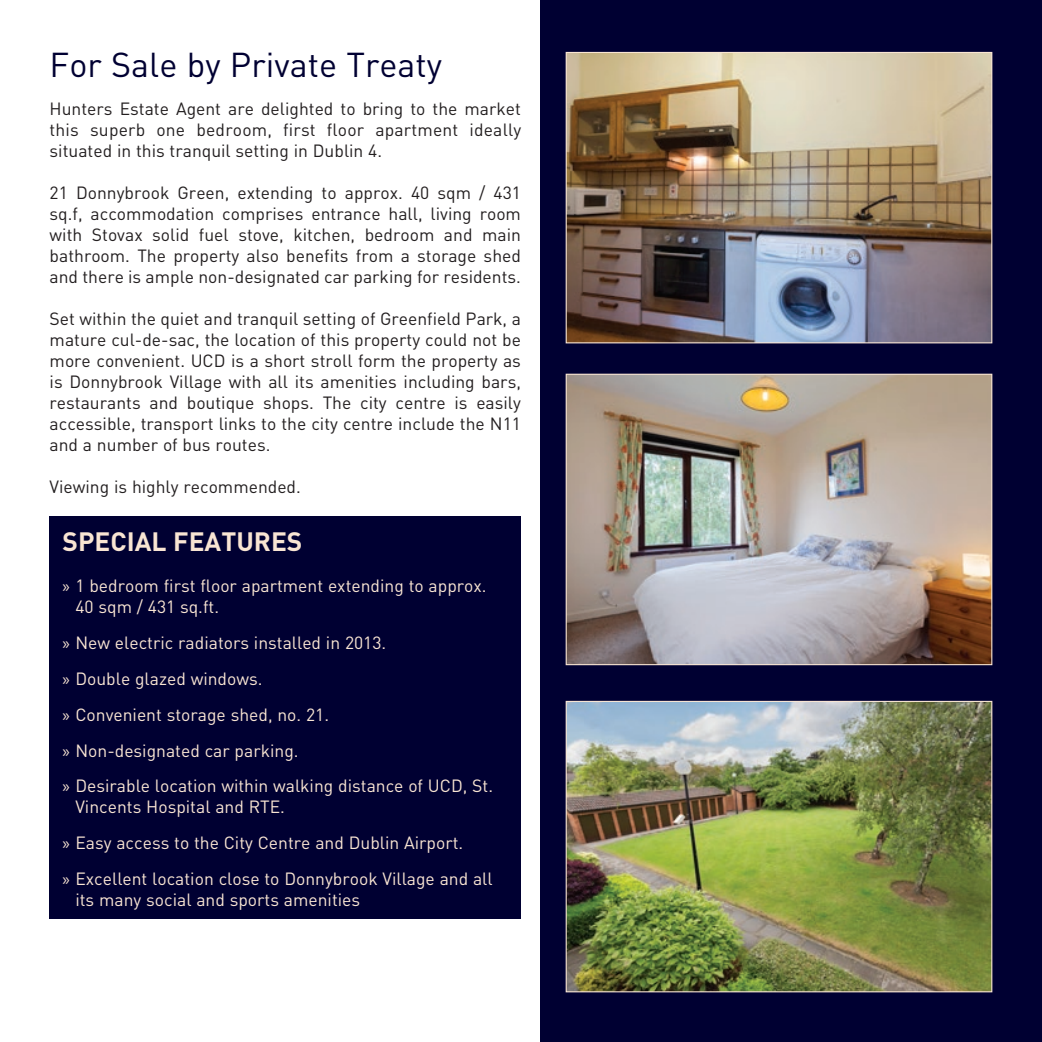
<style>
.page{position:relative;width:1042px;height:1042px;background:#fff}
.page>*{position:absolute;margin:0;border:0;box-sizing:border-box;transform-origin:0 0}
.t1{font:34.12px "DIN";color:#000032}
.t2{font:700 26.25px "DIN";color:#f9e5d3}
.t3{font:17.5px/21px "DIN";color:#231f20;text-align:justify}
.t4{font:17.5px/35.9px "DIN";color:#f9e5d3}
.s1{font-family:"Myriad Pro"}
</style>
<div class="page">
<div style="left:541px;top:0;width:501px;height:1042px;background:#000032"></div>
<div style="left:50px;top:516px;width:471px;height:403px;background:#000032"></div>
<img style="left:568px;top:703px;width:422px;height:287px">
<div style="left:566px;top:701px;width:426px;height:291px;border:1px solid #f9e5d3"></div>
<img style="left:568px;top:54px;width:422px;height:287px">
<div style="left:566px;top:52px;width:426px;height:291px;border:1px solid #f9e5d3"></div>
<img style="left:568px;top:376px;width:422px;height:287px">
<div style="left:566px;top:374px;width:426px;height:291px;border:1px solid #f9e5d3"></div>
<h1 class="t1" style="left:50px;top:44px;width:394px">For Sale by Private Treaty</h1>
<p class="t3" style="left:50px;top:97px;width:473px">Hunters Estate Agent are delighted to bring to the market this superb one bedroom, first floor apartment ideally situated in this tranquil setting in Dublin 4.</p>
<p class="t3" style="left:50px;top:181px;width:473px">21 Donnybrook Green, extending to approx. 40 sqm / 431 sq.f, accommodation comprises entrance hall, living room with Stovax solid fuel stove, kitchen, bedroom and main bathroom. The property also benefits from a storage shed and there is ample non-designated car parking for residents.</p>
<p class="t3" style="left:50px;top:307px;width:473px">Set within the quiet and tranquil setting of Greenfield Park, a mature cul-de-sac, the location of this property could not be more convenient. UCD is a short stroll form the property as is Donnybrook Village with all its amenities including bars, restaurants and boutique shops. The city centre is easily accessible, transport links to the city centre include the N11 and a number of bus routes.</p>
<p class="t3" style="left:50px;top:475px;width:253px">Viewing is highly recommended.</p>
<h2 class="t2" style="left:63px;top:524px;width:241px">SPECIAL FEATURES</h2>
<p class="t4" style="left:75px;top:575px;width:413px;line-height:21px;text-indent:-13px"><span class="s1">»</span> 1 bedroom first floor apartment extending to approx.<br>40 sqm / 431 sq.ft.</p>
<p class="t4" style="left:63px;top:624px;width:432px"><span class="s1">»</span> New electric radiators installed in 2013.<br><span class="s1">»</span> Double glazed windows.<br><span class="s1">»</span> Convenient storage shed, no. 21.<br><span class="s1">»</span> Non-designated car parking.<br><span class="s1">»</span> Desirable location within walking distance of UCD, St.</p>
<p class="t4" style="left:63px;top:789px;width:432px;text-indent:13px">Vincents Hospital and RTE.<br><span class="s1">»</span> Easy access to the City Centre and Dublin Airport.<br><span class="s1">»</span> Excellent location close to Donnybrook Village and all</p>
<p class="t4" style="left:75px;top:881px;width:286px">its many social and sports amenities</p>
</div>
